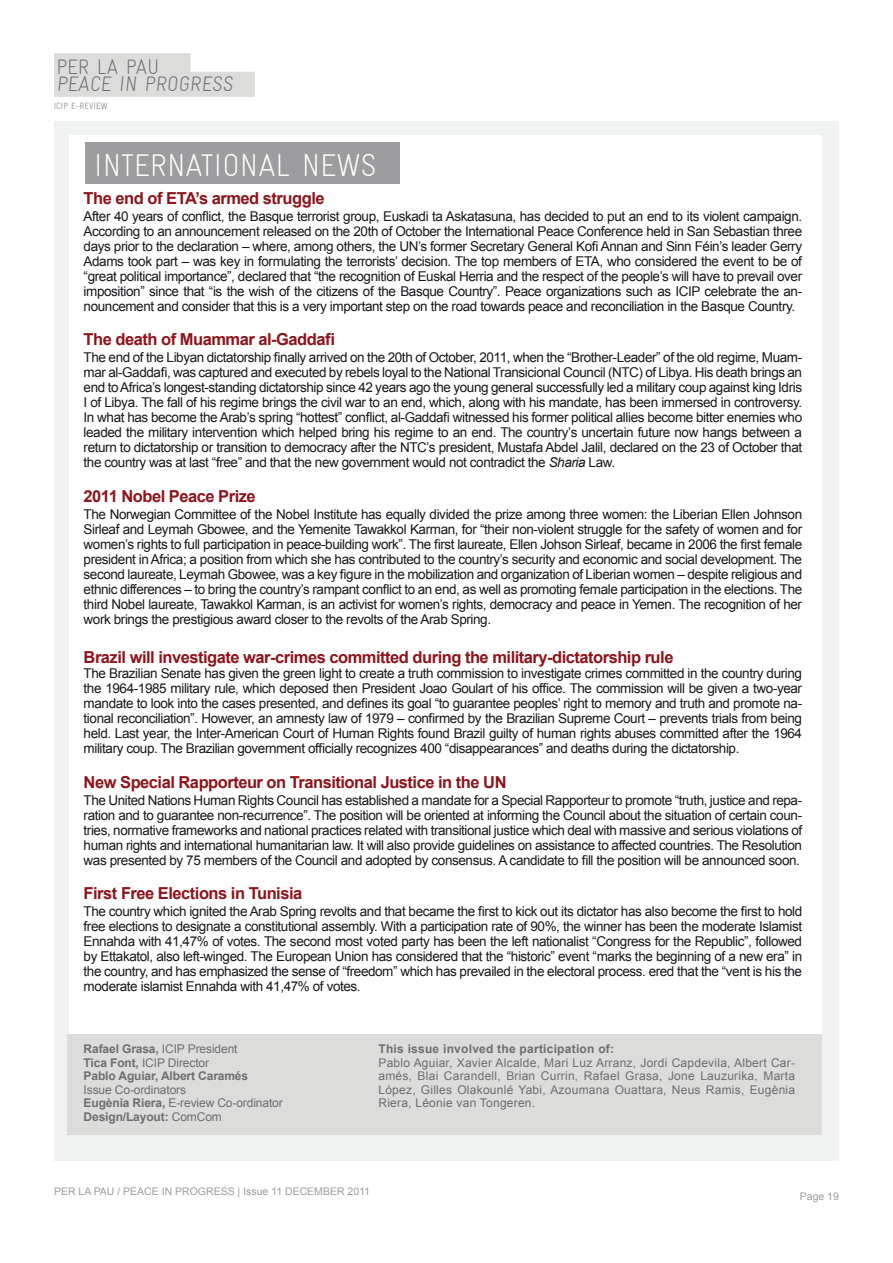
<style>
.page{position:relative;width:893px;height:1263px;background:#fff}
.page>*{position:absolute;margin:0;border:0;box-sizing:border-box;transform-origin:0 0}
.t1{font:300 31.5px "Gravur Condensed";color:#fff}
.t2{font:300 21px/17.5px "Gravur Condensed";color:#6e6e70}
.t3{font:700 16.5px "Arial";letter-spacing:-.03em;color:#8d141a}
.t4{font:13.5px/15px "Arial";letter-spacing:-.03em;color:#1a171c;text-align:justify}
.t5{font:12px/13.5px "Arial";letter-spacing:.02em;color:#6e6e70;text-align:justify}
.t6{font:700 12px/13.5px "Arial";letter-spacing:-.01em;color:#6e6e70}
.t7{font:12px/13.5px "Arial";letter-spacing:-.01em;color:#6e6e70}
.t8{font:700 12px "Arial";letter-spacing:.02em;color:#6e6e70}
.t9{font:10.5px "Arial";color:#9d9d9f}
.t10{font:300 9px "Gravur Condensed";color:#6e6e70}
.s1{font-style:italic}
.s2{font-weight:400}
.s3{font-weight:700}
</style>
<div class="page">
<div style="left:54px;top:53px;width:136px;height:22px;background:#dcdcdb"></div>
<div style="left:54px;top:72px;width:201px;height:25px;background:#dcdcdb"></div>
<div style="left:54px;top:122px;width:785px;height:1039px;background:#f0f1f1"></div>
<div style="left:69px;top:135px;width:752px;height:999px;background:#fff"></div>
<div style="left:85px;top:142px;width:315px;height:42px;background:#9d9d9f"></div>
<div style="left:67px;top:1034px;width:754px;height:101px;background:#dcdcdb"></div>
<h2 class="t2" style="left:56px;top:58px;width:180px">PER LA PAU<br>PEACE IN PROGRESS</h2>
<p class="t10" style="left:54px;top:101px;width:55px">ICIP E-REVIEW</p>
<h1 class="t1" style="left:94px;top:147px;width:284px">INTERNATIONAL NEWS</h1>
<p class="t3" style="left:84px;top:187px;width:242px">The end of ETA’s armed struggle</p>
<p class="t4" style="left:84px;top:209px;width:720px">After 40 years of conflict, the Basque terrorist group, Euskadi ta Askatasuna, has decided to put an end to its violent campaign.<br>According to an announcement released on the 20th of October the International Peace Conference held in San Sebastian three days prior to the declaration – where, among others, the UN’s former Secretary General Kofi Annan and Sinn Féin’s leader Gerry Adams took part – was key in formulating the terrorists’ decision. The top members of ETA, who considered the event to be of “great political importance”, declared that “the recognition of Euskal Herria and the respect of the people’s will have to prevail over imposition” since that “is the wish of the citizens of the Basque Country”. Peace organizations such as ICIP celebrate the an&shy;nouncement and consider that this is a very important step on the road towards peace and reconciliation in the Basque Country.</p>
<p class="t3" style="left:84px;top:329px;width:253px">The death of Muammar al-Gaddafi</p>
<p class="t4" style="left:84px;top:350px;width:720px">The end of the Libyan dictatorship finally arrived on the 20th of October, 2011, when the “Brother-Leader” of the old regime, Muam&shy;mar al-Gaddafi, was captured and executed by rebels loyal to the National Transicional Council (NTC) of Libya. His death brings an end to Africa’s longest-standing dictatorship since 42 years ago the young general successfully led a military coup against king Idris I of Libya. The fall of his regime brings the civil war to an end, which, along with his mandate, has been immersed in controversy.<br>In what has become the Arab’s spring “hottest” conflict, al-Gaddafi witnessed his former political allies become bitter enemies who leaded the military intervention which helped bring his regime to an end. The country’s uncertain future now hangs between a return to dictatorship or transition to democracy after the NTC’s president, Mustafa Abdel Jalil, declared on the 23 of October that the country was at last “free” and that the new government would not contradict the <span class="s1">Sharia</span> Law.</p>
<p class="t3" style="left:84px;top:485px;width:174px">2011 Nobel Peace Prize</p>
<p class="t4" style="left:84px;top:507px;width:720px">The Norwegian Committee of the Nobel Institute has equally divided the prize among three women: the Liberian Ellen Johnson Sirleaf and Leymah Gbowee, and the Yemenite Tawakkol Karman, for “their non-violent struggle for the safety of women and for women’s rights to full participation in peace-building work”. The first laureate, Ellen Johson Sirleaf, became in 2006 the first female president in Africa; a position from which she has contributed to the country’s security and economic and social development. The second laureate, Leymah Gbowee, was a key figure in the mobilization and organization of Liberian women – despite religious and ethnic differences – to bring the country’s rampant conflict to an end, as well as promoting female participation in the elections. The third Nobel laureate, Tawakkol Karman, is an activist for women’s rights, democracy and peace in Yemen. The recognition of her work brings the prestigious award closer to the revolts of the Arab Spring.</p>
<p class="t3" style="left:84px;top:646px;width:591px">Brazil will investigate war-crimes committed during the military-dictatorship rule</p>
<p class="t4" style="left:84px;top:666px;width:720px">The Brazilian Senate has given the green light to create a truth commission to investigate crimes committed in the country during the 1964-1985 military rule, which deposed then President Joao Goulart of his office. The commission will be given a two-year mandate to look into the cases presented, and defines its goal “to guarantee peoples’ right to memory and truth and promote na&shy;tional reconciliation”. However, an amnesty law of 1979 – confirmed by the Brazilian Supreme Court – prevents trials from being held. Last year, the Inter-American Court of Human Rights found Brazil guilty of human rights abuses committed after the 1964 military coup. The Brazilian government officially recognizes 400 “disappearances” and deaths during the dictatorship.</p>
<p class="t3" style="left:84px;top:771px;width:424px">New Special Rapporteur on Transitional Justice in the UN</p>
<p class="t4" style="left:84px;top:793px;width:720px">The United Nations Human Rights Council has established a mandate for a Special Rapporteur to promote “truth, justice and repa&shy;ration and to guarantee non-recurrence”. The position will be oriented at informing the Council about the situation of certain coun&shy;tries, normative frameworks and national practices related with transitional justice which deal with massive and serious violations of human rights and international humanitarian law. It will also provide guidelines on assistance to affected countries. The Resolution was presented by 75 members of the Council and adopted by consensus. A candidate to fill the position will be announced soon.</p>
<p class="t3" style="left:84px;top:882px;width:220px">First Free Elections in Tunisia</p>
<p class="t4" style="left:84px;top:904px;width:720px">The country which ignited the Arab Spring revolts and that became the first to kick out its dictator has also become the first to hold free elections to designate a constitutional assembly. With a participation rate of 90%, the winner has been the moderate Islamist Ennahda with 41,47% of votes. The second most voted party has been the left nationalist “Congress for the Republic”, followed by Ettakatol, also left-winged. The European Union has considered that the “historic” event “marks the beginning of a new era” in the country, and has emphasized the sense of “freedom” which has prevailed in the electoral process. ered that the “vent is his the moderate islamist Ennahda with 41,47% of votes.</p>
<p class="t6" style="left:84px;top:1042px;width:166px">Rafael Grasa, <span class="s2">ICIP President<br></span>Tica Font, <span class="s2">ICIP Director<br></span>Pablo Aguiar, Albert Caramés</p>
<p class="t7" style="left:84px;top:1083px;width:201px">Issue Co-ordinators<br><span class="s3">Eugènia Riera,</span> E-review Co-ordinator<br><span class="s3">Design/Layout:</span> ComCom</p>
<p class="t8" style="left:378px;top:1041px;width:237px">This issue involved the participation of:</p>
<p class="t5" style="left:378px;top:1056px;width:418px">Pablo Aguiar, Xavier Alcalde, Mari Luz Arranz, Jordi Capdevila, Albert Car&shy;amés, Blai Carandell, Brian Currin, Rafael Grasa, Jone Lauzurika, Marta López, Gilles Olakounlé Yabi, Azoumana Ouattara, Neus Ramis, Eugènia Riera, Léonie van Tongeren.</p>
<p class="t9" style="left:54px;top:1184px;width:318px">PER LA PAU / PEACE IN PROGRESS | Issue 11 DECEMBER 2011</p>
<p class="t9" style="left:800px;top:1189px;width:41px">Page 19</p>
</div>
